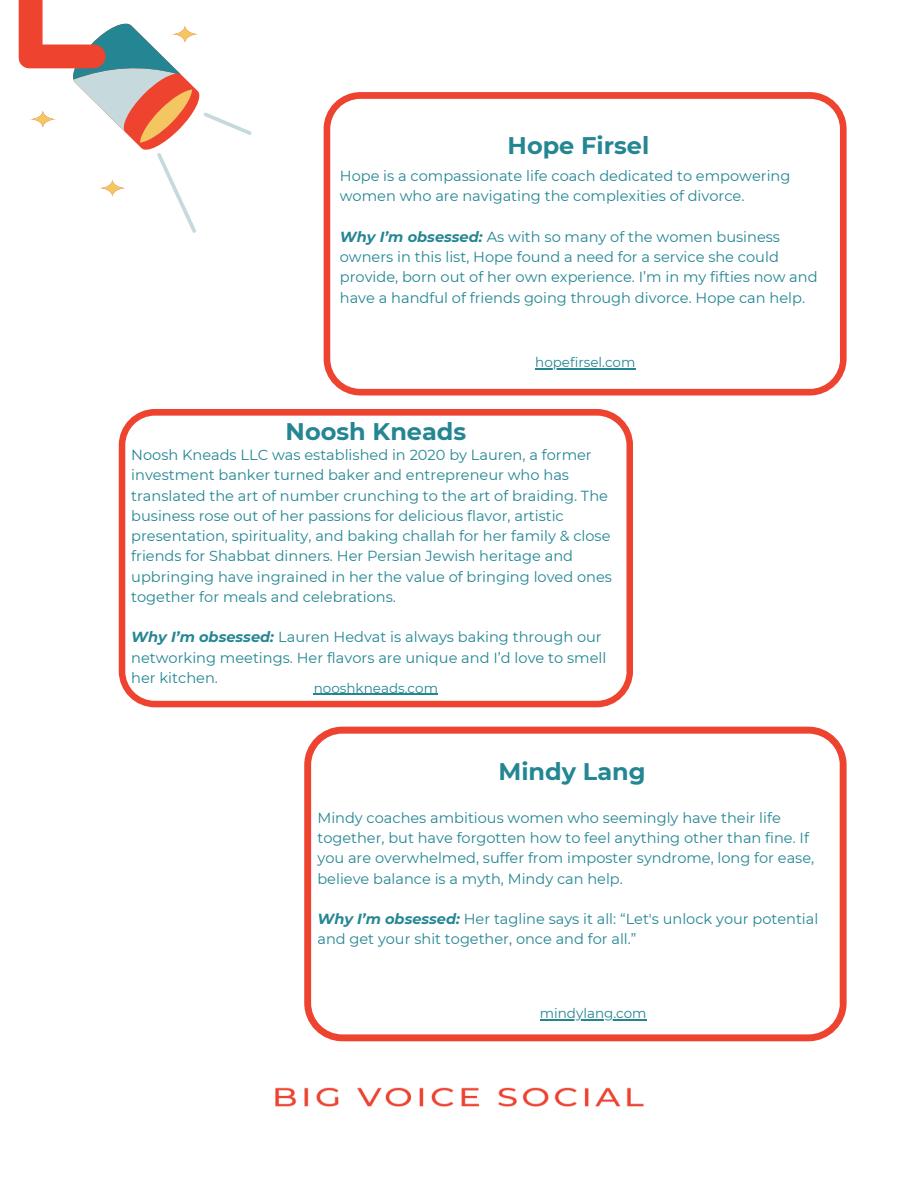
<style>
.page{position:relative;width:918px;height:1188px;background:#fff}
.page>*{position:absolute;margin:0;border:0;box-sizing:border-box;transform-origin:0 0}
.t1{font:700 24px "Montserrat";color:#248693}
.t2{font:14.55px/20.2px "Montserrat";color:#248693}
.t3{font:13.5px "Montserrat";color:#248693}
.s1{font-weight:700;font-style:italic}
</style>
<div class="page">
<svg style="left:19px;top:0;width:232px;height:233px"></svg>
<img style="left:275px;top:1087px;width:369px;height:20px">
<svg style="left:324px;top:92px;width:523px;height:304px"></svg>
<svg style="left:119px;top:409px;width:514px;height:298px"></svg>
<svg style="left:304px;top:727px;width:542px;height:314px"></svg>
<hr style="left:314px;top:694px;width:124px;height:1px;background:#248693">
<hr style="left:540px;top:1019px;width:107px;height:1px;background:#248693">
<hr style="left:535px;top:368px;width:100px;height:2px;background:#248693">
<p class="t1" style="left:508px;top:130px;width:143px">Hope Firsel</p>
<p class="t2" style="left:340px;top:166px;width:452px">Hope is a compassionate life coach dedicated to empowering women who are navigating the complexities of divorce.</p>
<h1 class="t2" style="left:340px;top:227px;width:479px"><span class="s1">Why I’m obsessed:</span> As with so many of the women business owners in this list, Hope found a need for a service she could provide, born out of her own experience. I’m in my fifties now and have a handful of friends going through divorce. Hope can help.</h1>
<p class="t3" style="left:535px;top:354px;width:102px">hopefirsel.com</p>
<p class="t1" style="left:286px;top:417px;width:182px">Noosh Kneads</p>
<h1 class="t2" style="left:131px;top:445px;width:482px">Noosh Kneads LLC was established in 2020 by Lauren, a former investment banker turned baker and entrepreneur who has translated the art of number crunching to the art of braiding. The business rose out of her passions for delicious flavor, artistic presentation, spirituality, and baking challah for her family &amp; close friends for Shabbat dinners. Her Persian Jewish heritage and upbringing have ingrained in her the value of bringing loved ones together for meals and celebrations.</h1>
<p class="t2" style="left:131px;top:627px;width:477px"><span class="s1">Why I’m obsessed:</span> Lauren Hedvat is always baking through our networking meetings. Her flavors are unique and I’d love to smell her kitchen.</p>
<p class="t3" style="left:314px;top:680px;width:126px">nooshkneads.com</p>
<p class="t1" style="left:498px;top:756px;width:149px">Mindy Lang</p>
<p class="t2" style="left:317px;top:808px;width:498px">Mindy coaches ambitious women who seemingly have their life together, but have forgotten how to feel anything other than fine. If you are overwhelmed, suffer from imposter syndrome, long for ease, believe balance is a myth, Mindy can help.</p>
<h1 class="t2" style="left:317px;top:909px;width:502px"><span class="s1">Why I’m obsessed:</span> Her tagline says it all: “Let's unlock your potential</h1>
<p class="t2" style="left:317px;top:929px;width:321px">and get your shit together, once and for all.”</p>
<p class="t3" style="left:540px;top:1005px;width:108px">mindylang.com</p>
</div>
